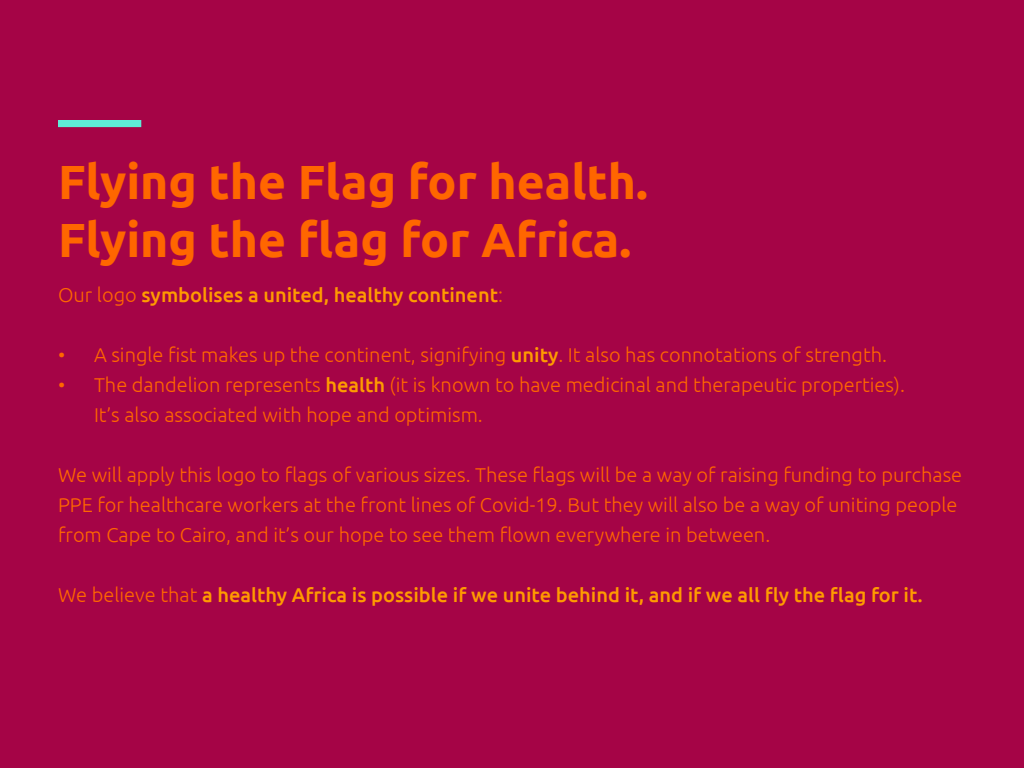
<style>
.page{position:relative;width:1024px;height:768px;background:#a50446}
.page>*{position:absolute;margin:0;border:0;box-sizing:border-box;transform-origin:0 0}
.t1{font:700 48px "Ubuntu";color:#f60}
.t2{font:300 20px/30px "Ubuntu";color:#f60}
.t3{font:500 20px "Ubuntu";color:#ff9b00}
.s1{font-weight:300;color:#f60}
.s2{font-weight:500;color:#ff9b00}
</style>
<div class="page">
<div style="left:58px;top:120px;width:83px;height:7px;background:#5febd7"></div>
<p class="t1" style="left:58px;top:153px;width:591px">Flying the Flag for health.</p>
<p class="t1" style="left:58px;top:211px;width:575px">Flying the flag for Africa.</p>
<p class="t3" style="left:58px;top:282px;width:447px"><span class="s1">Our logo</span> symbolises a united, healthy continent<span class="s1">:</span></p>
<p class="t2" style="left:58px;top:339px;width:831px">• A single fist makes up the continent, signifying <span class="s2">unity</span>. It also has connotations of strength.</p>
<p class="t2" style="left:58px;top:369px;width:848px">• The dandelion represents <span class="s2">health</span> (it is known to have medicinal and therapeutic properties).</p>
<p class="t2" style="left:94px;top:399px;width:390px">It’s also associated with hope and optimism.</p>
<p class="t2" style="left:58px;top:459px;width:906px">We will apply this logo to flags of various sizes. These flags will be a way of raising funding to purchase<br>PPE for healthcare workers at the front lines of Covid-19. But they will also be a way of uniting people from Cape to Cairo, and it’s our hope to see them flown everywhere in between.</p>
<p class="t3" style="left:58px;top:582px;width:866px"><span class="s1">We believe that</span> a healthy Africa is possible if we unite behind it, and if we all fly the flag for it.</p>
</div>
